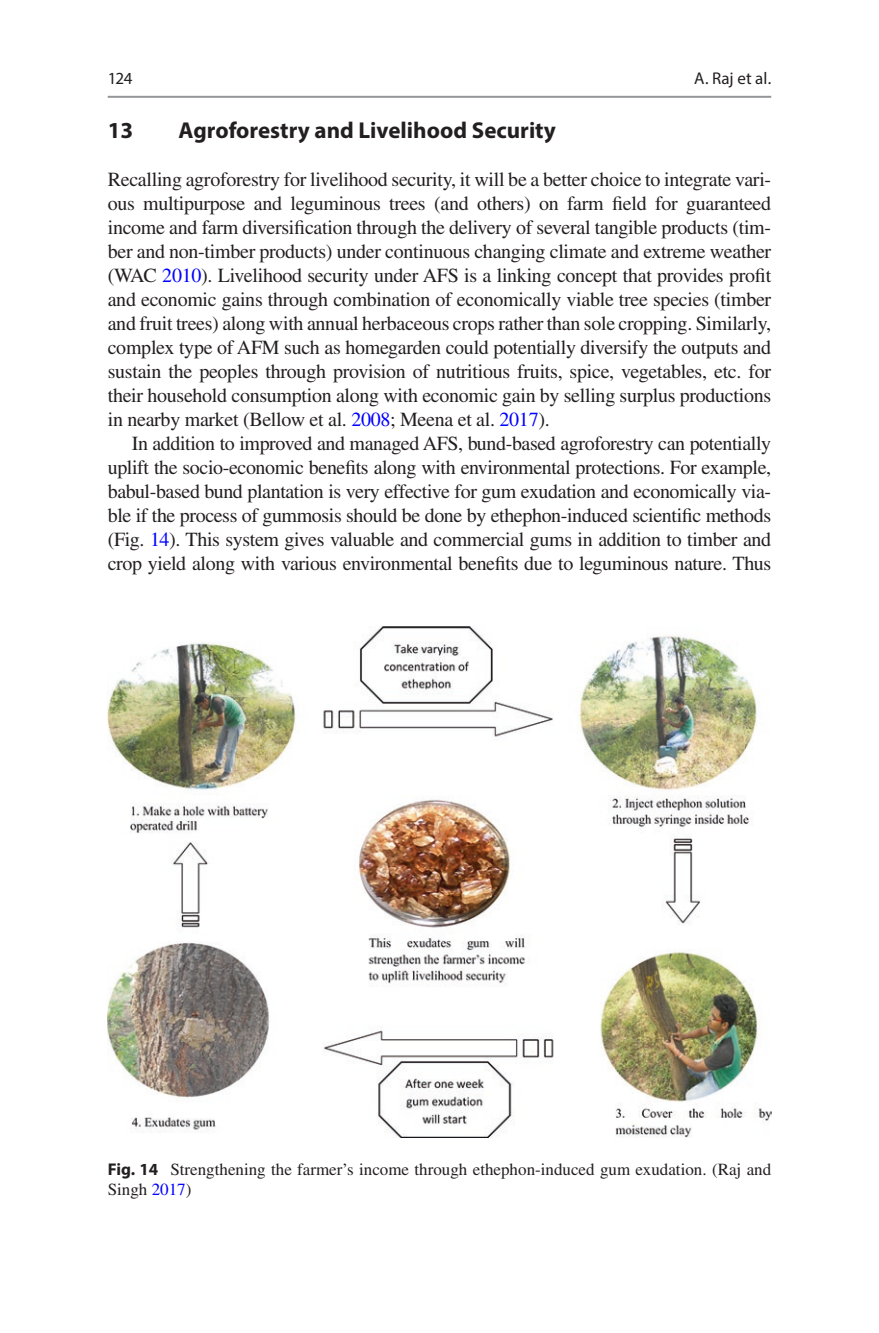
<style>
.page{position:relative;width:879px;height:1333px;background:#fff}
.page>*{position:absolute;margin:0;border:0;box-sizing:border-box;transform-origin:0 0}
.t1{font:700 23px "Fqhwfd Twwqbl Myriad Pro";color:#231f20}
.t2{font:20px/24px "Sjdsjj Jpwccr Times LT Std";letter-spacing:-.02em;color:#231f20;text-align:justify}
.t3{font:17px/20px "Sjdsjj Jpwccr Times LT Std";color:#231f20}
.t4{font:17px "Clmlcn Prmdnk Myriad Pro";letter-spacing:.005em;color:#231f20}
.t5{font:17px "Tvpngk Xnslvy Myriad Pro";color:#231f20}
.s1{color:#00f}
.s2{font-family:"Fqhwfd Twwqbl Myriad Pro";font-weight:700}
</style>
<div class="page">
<img style="left:108px;top:626px;width:663px;height:511px">
<hr style="left:108px;top:96px;width:663px;height:2px;background:#939598">
<p class="t4" style="left:694px;top:68px;width:79px">A. Raj et al.</p>
<p class="t5" style="left:108px;top:68px;width:26px">124</p>
<p class="t1" style="left:108px;top:115px;width:27px">13</p>
<p class="t1" style="left:179px;top:115px;width:379px">Agroforestry and Livelihood Security</p>
<p class="t2" style="left:108px;top:167px;width:665px">Recalling agroforestry for livelihood security, it will be a better choice to integrate vari&shy;ous multipurpose and leguminous trees (and others) on farm field for guaranteed income and farm diversification through the delivery of several tangible products (tim&shy;ber and non-timber products) under continuous changing climate and extreme weather (WAC <span class="s1">2010</span>). Livelihood security under AFS is a linking concept that provides profit and economic gains through combination of economically viable tree species (timber and fruit trees) along with annual herbaceous crops rather than sole cropping. Similarly, complex type of AFM such as homegarden could potentially diversify the outputs and sustain the peoples through provision of nutritious fruits, spice, vegetables, etc. for their household consumption along with economic gain by selling surplus productions in nearby market (Bellow et al. <span class="s1">2008</span>; Meena et al. <span class="s1">2017</span>).</p>
<p class="t2" style="left:108px;top:431px;width:665px;text-indent:24px">In addition to improved and managed AFS, bund-based agroforestry can potentially uplift the socio-economic benefits along with environmental protections. For example, babul-based bund plantation is very effective for gum exudation and economically via&shy;ble if the process of gummosis should be done by ethephon-induced scientific methods (Fig. <span class="s1">14</span>). This system gives valuable and commercial gums in addition to timber and crop yield along with various environmental benefits due to leguminous nature. Thus</p>
<p class="t3" style="left:108px;top:1158px;width:665px"><span class="s2">Fig. 14</span> Strengthening the farmer’s income through ethephon-induced gum exudation. (Raj and<br>Singh <span class="s1">2017</span>)</p>
</div>
